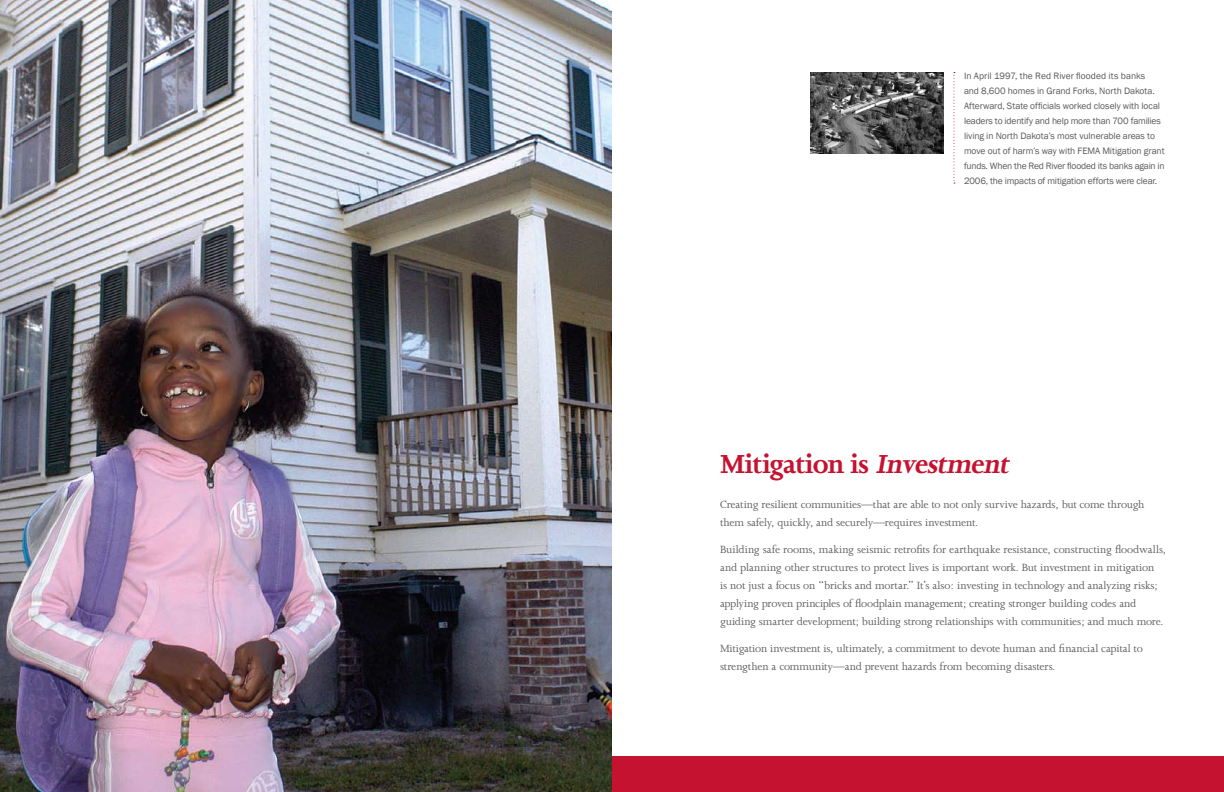
<style>
.page{position:relative;width:1224px;height:792px;background:#fff}
.page>*{position:absolute;margin:0;border:0;box-sizing:border-box;transform-origin:0 0}
.t1{font:700 30px "Joanna";letter-spacing:-.025em;color:#c41230}
.t2{font:12px/18px "Joanna";letter-spacing:-.015em;color:#58595b}
.t3{font:9.5px/15px "Franklin Gothic";letter-spacing:-.01em;color:#58595b}
.s1{font-style:italic}
</style>
<div class="page">
<img style="left:0;top:0;width:612px;height:792px">
<svg style="left:954px;top:72px;width:1px;height:112px"></svg>
<div style="left:612px;top:756px;width:612px;height:36px;background:#c41230"></div>
<img style="left:810px;top:72px;width:134px;height:82px">
<p class="t3" style="left:964px;top:68px;width:202px">In April 1997, the Red River flooded its banks<br>and 8,600 homes in Grand Forks, North Dakota.<br>Afterward, State officials worked closely with local leaders to identify and help more than 700 families living in North Dakota’s most vulnerable areas to move out of harm’s way with FEMA Mitigation grant funds. When the Red River flooded its banks again in 2006, the impacts of mitigation efforts were clear.</p>
<h1 class="t1" style="left:720px;top:447px;width:296px">Mitigation is <span class="s1">Investment</span></h1>
<p class="t2" style="left:720px;top:496px;width:426px">Creating resilient communities—that are able to not only survive hazards, but come through them safely, quickly, and securely—requires investment.</p>
<p class="t2" style="left:720px;top:541px;width:448px">Building safe rooms, making seismic retrofits for earthquake resistance, constructing floodwalls, and planning other structures to protect lives is important work. But investment in mitigation<br>is not just a focus on “bricks and mortar.” It’s also: investing in technology and analyzing risks; applying proven principles of floodplain management; creating stronger building codes and guiding smarter development; building strong relationships with communities; and much more.</p>
<p class="t2" style="left:720px;top:640px;width:424px">Mitigation investment is, ultimately, a commitment to devote human and financial capital to strengthen a community—and prevent hazards from becoming disasters.</p>
</div>
